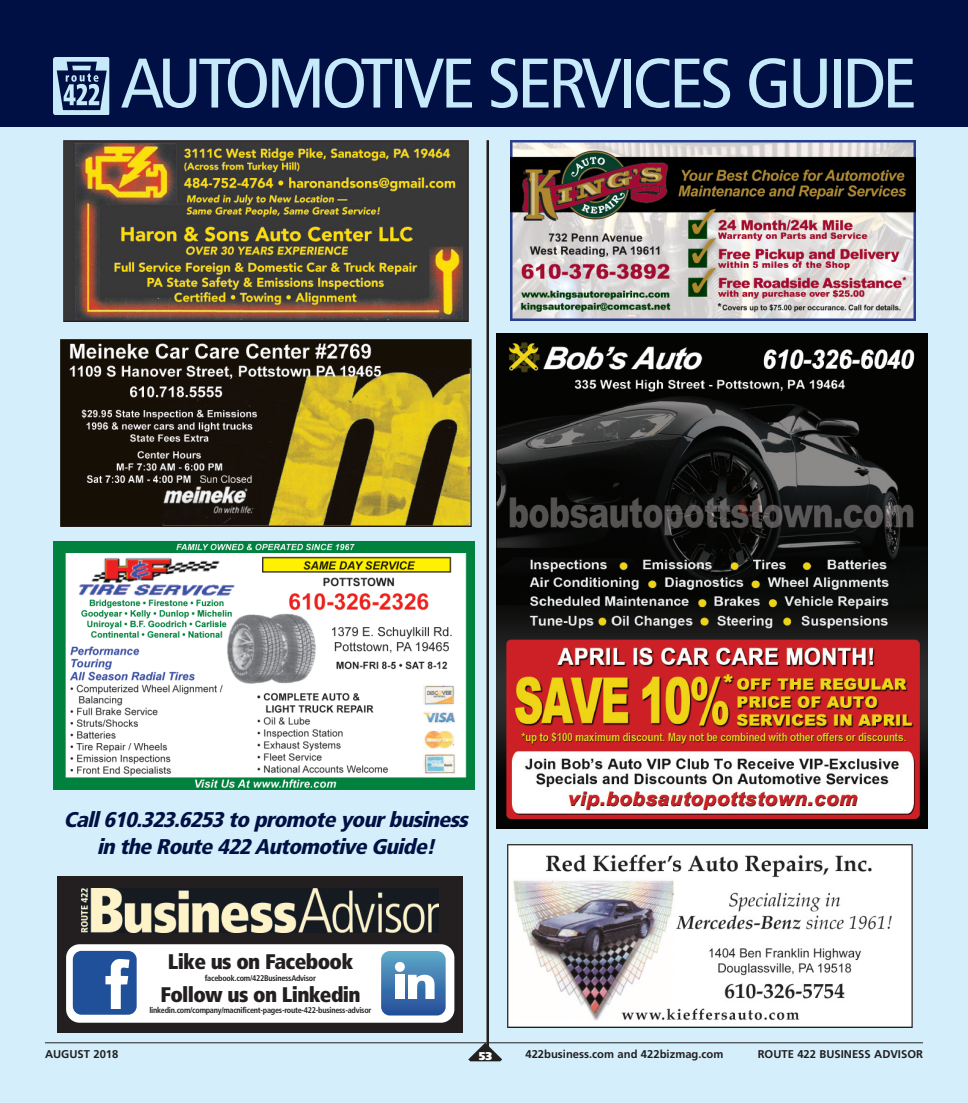
<style>
.page{position:relative;width:968px;height:1103px;background:#fff}
.page>*{position:absolute;margin:0;border:0;box-sizing:border-box;transform-origin:0 0}
.t1{font:condensed 70px "Frutiger";letter-spacing:-.055em;color:#c6eafa;scale:1.08 1}
.t2{font:italic 900 condensed 21.25px/27.5px "Frutiger";color:#001044;text-align:center;scale:1.06 1}
.t3{font:900 condensed 21.12px "Frutiger";letter-spacing:-.03em;color:#231f20}
.t4{font:700 11.25px "Frutiger";color:#231f20}
.t5{font:900 11.25px "Frutiger";color:#fff}
.t6{font:700 condensed 8.25px "Frutiger";letter-spacing:-.03em;color:#231f20}
</style>
<div class="page">
<div style="left:0;top:0;width:968px;height:1102px;background:#d4effb"></div>
<div style="left:0;top:0;width:968px;height:126px;background:#001044"></div>
<img style="left:63px;top:140px;width:405px;height:181px">
<img style="left:60px;top:340px;width:411px;height:186px">
<hr style="left:486px;top:140px;width:3px;height:907px;background:#231f20">
<img style="left:496px;top:333px;width:432px;height:495px">
<img style="left:53px;top:58px;width:56px;height:57px">
<img style="left:54px;top:541px;width:420px;height:248px">
<img style="left:508px;top:844px;width:404px;height:183px">
<img style="left:510px;top:140px;width:405px;height:180px">
<svg style="left:468px;top:1043px;width:34px;height:18px"></svg>
<hr style="left:45px;top:1042px;width:877px;height:1px;background:#231f20">
<div style="left:58px;top:876px;width:404px;height:156px;background:#231f20"></div>
<img style="left:82px;top:888px;width:356px;height:45px">
<div style="left:66px;top:944px;width:388px;height:78px;background:#fff;border-radius:14px"></div>
<div style="left:73px;top:950px;width:64px;height:64px;background:#21509a;border-radius:9px"></div>
<svg style="left:105px;top:959px;width:24px;height:50px"></svg>
<div style="left:381px;top:951px;width:64px;height:64px;background:linear-gradient(to bottom,#5ea8c8,#234e99);border-radius:9px"></div>
<svg style="left:395px;top:961px;width:39px;height:38px"></svg>
<div style="left:395px;top:974px;width:10px;height:25px;background:#fff"></div>
<h1 class="t1" style="left:121px;top:55px;width:739px">AUTOMOTIVE SERVICES GUIDE</h1>
<h2 class="t2" style="left:64px;top:807px;width:387px">Call 610.323.6253 to promote your business in the Route 422 Automotive Guide!</h2>
<h3 class="t3" style="left:168px;top:953px;width:187px">Like us on Facebook</h3>
<p class="t6" style="left:205px;top:974px;width:113px">facebook.com/422BusinessAdvisor</p>
<h3 class="t3" style="left:160px;top:986px;width:202px">Follow us on Linkedin</h3>
<p class="t6" style="left:149px;top:1006px;width:223px">linkedin.com/company/macnificent-pages-route-422-business-advisor</p>
<h3 class="t4" style="left:45px;top:1049px;width:75px">AUGUST 2018</h3>
<h3 class="t5" style="left:479px;top:1051px;width:15px">53</h3>
<h3 class="t4" style="left:525px;top:1049px;width:199px">422business.com and 422bizmag.com</h3>
<h3 class="t4" style="left:757px;top:1049px;width:167px">ROUTE 422 BUSINESS ADVISOR</h3>
</div>
